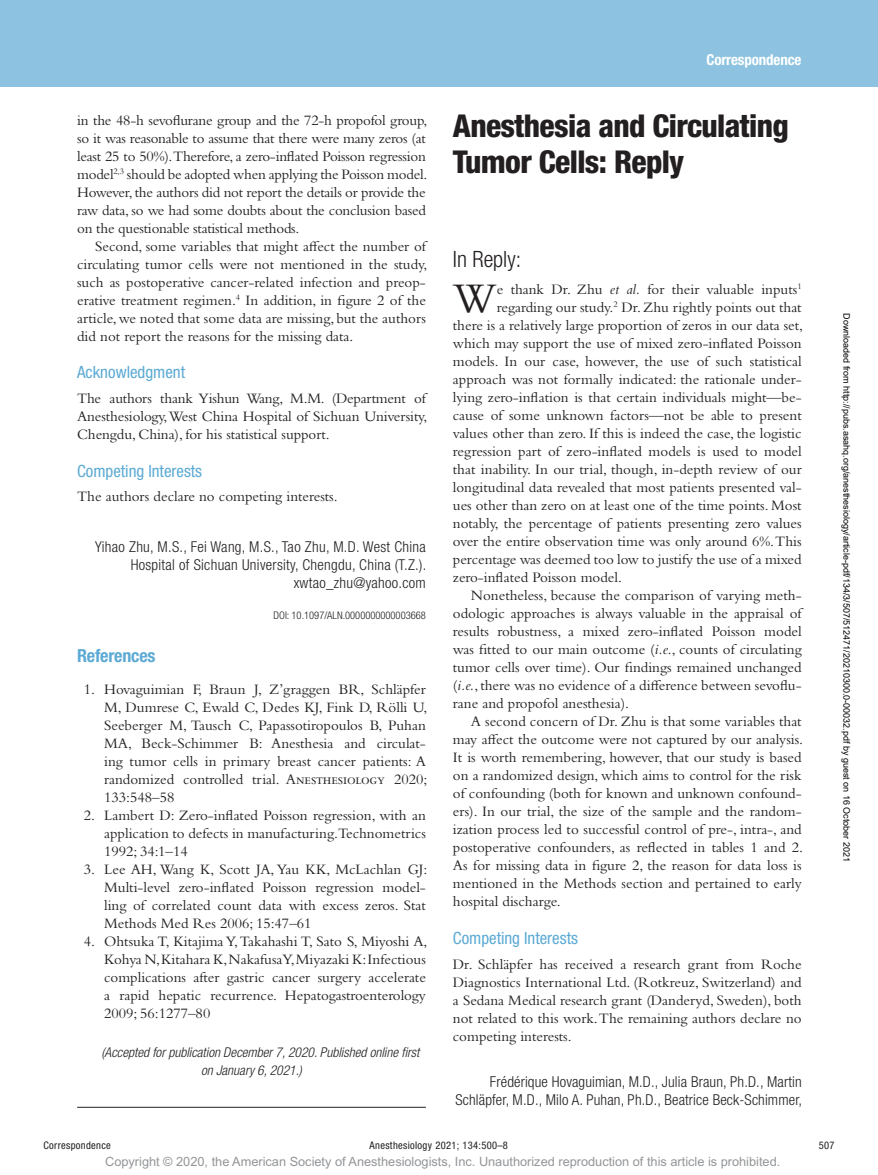
<style>
.page{position:relative;width:878px;height:1175px;background:#fff}
.page>*{position:absolute;margin:0;border:0;box-sizing:border-box;transform-origin:0 0}
.t1{font:43.95px "Bembo Std";color:#231f20}
.t2{font:800 condensed 31.5px/36px "Helvetica Neue LT Std";letter-spacing:-.02em;color:#231f20}
.t3{font:300 condensed 22.5px "Helvetica Neue LT Std";color:#231f20}
.t4{font:700 condensed 18px "Helvetica Neue LT Std";letter-spacing:-.01em;color:#5caad4}
.t5{font:condensed 16.8px "Helvetica Neue LT Std";color:#5caad4}
.t6{font:15px/18px "Bembo Std";color:#231f20;text-align:justify}
.t7{font:300 condensed 15px/18px "Helvetica Neue LT Std";letter-spacing:.01em;color:#231f20;text-align:right}
.t8{font:700 condensed 15px "Helvetica Neue LT Std";letter-spacing:-.01em;color:#fff}
.t9{font:italic 300 condensed 13.5px/18px "Helvetica Neue LT Std";color:#231f20}
.t10{font:12.75px "Arial MT Std";color:#939598}
.t11{font:condensed 10.5px "Helvetica Neue LT Std";letter-spacing:.03em;color:#231f20}
.t12{font:300 condensed 10.5px "Helvetica Neue LT Std";color:#231f20}
.t13{font:9px "Arial";color:#000}
.s1{font-style:italic}
</style>
<div class="page">
<div style="left:0;top:0;width:878px;height:86px;background:#8dc3e0"></div>
<hr style="left:77px;top:1106px;width:349px;height:1px;background:#231f20">
<p class="t6" style="left:77px;top:111px;width:352px">in the 48-h sevoflurane group and the 72-h propofol group, so it was reasonable to assume that there were many zeros (at least 25 to 50%).Therefore, a zero-inflated Poisson regression model<sup>2,3</sup> should be adopted when applying the Poisson model.<br>However, the authors did not report the details or provide the raw data, so we had some doubts about the conclusion based on the questionable statistical methods.</p>
<p class="t6" style="left:77px;top:237px;width:352px;text-indent:18px">Second, some variables that might affect the number of circulating tumor cells were not mentioned in the study, such as postoperative cancer-related infection and preop&shy;erative treatment regimen.<sup>4</sup> In addition, in figure 2 of the article, we noted that some data are missing, but the authors did not report the reasons for the missing data.</p>
<p class="t5" style="left:77px;top:363px;width:109px">Acknowledgment</p>
<p class="t6" style="left:77px;top:389px;width:352px">The authors thank Yishun Wang, M.M. (Department of Anesthesiology, West China Hospital of Sichuan University, Chengdu, China), for his statistical support.</p>
<p class="t5" style="left:77px;top:461px;width:126px">Competing Interests</p>
<p class="t6" style="left:77px;top:487px;width:262px">The authors declare no competing interests.</p>
<p class="t7" style="left:95px;top:538px;width:333px">Yihao Zhu, M.S., Fei Wang, M.S., Tao Zhu, M.D. West China<br>Hospital of Sichuan University, Chengdu, China (T.Z.). xwtao_zhu@yahoo.com</p>
<p class="t12" style="left:273px;top:609px;width:154px">DOI: 10.1097/ALN.0000000000003668</p>
<p class="t4" style="left:77px;top:645px;width:80px">References</p>
<p class="t6" style="left:104px;top:680px;width:325px;text-indent:-20px">1. Hovaguimian F, Braun J, Z’graggen BR, Schläpfer M, Dumrese C, Ewald C, Dedes KJ, Fink D, Rölli U, Seeberger M, Tausch C, Papassotiropoulos B, Puhan MA, Beck-Schimmer B: Anesthesia and circulat&shy;ing tumor cells in primary breast cancer patients: A randomized controlled trial. Anesthesiology 2020; 133:548–58</p>
<p class="t6" style="left:104px;top:806px;width:323px;text-indent:-20px">2. Lambert D: Zero-inflated Poisson regression, with an application to defects in manufacturing.Technometrics 1992; 34:1–14</p>
<p class="t6" style="left:104px;top:860px;width:325px;text-indent:-20px">3. Lee AH, Wang K, Scott JA, Yau KK, McLachlan GJ:<br>Multi-level zero-inflated Poisson regression model&shy;ling of correlated count data with excess zeros. Stat Methods Med Res 2006; 15:47–61</p>
<p class="t6" style="left:104px;top:932px;width:325px;text-indent:-20px">4. Ohtsuka T, Kitajima Y, Takahashi T, Sato S, Miyoshi A, Kohya N, Kitahara K, Nakafusa Y, Miyazaki K: Infectious complications after gastric cancer surgery accelerate a rapid hepatic recurrence. Hepatogastroenterology 2009; 56:1277–80</p>
<p class="t9" style="left:201px;top:1044px;width:220px;text-indent:-99px">(Accepted for publication December 7, 2020. Published online first on January 6, 2021.)</p>
<p class="t8" style="left:706px;top:51px;width:96px">Correspondence</p>
<h2 class="t2" style="left:453px;top:108px;width:337px">Anesthesia and Circulating<br>Tumor Cells: Reply</h2>
<h3 class="t3" style="left:453px;top:246px;width:70px">In Reply:</h3>
<h1 class="t1" style="left:453px;top:273px;width:45px">W</h1>
<p class="t6" style="left:497px;top:280px;width:306px">e thank Dr. Zhu <span class="s1">et al.</span> for their valuable inputs<sup>1</sup></p>
<p class="t6" style="left:497px;top:298px;width:306px">regarding our study.<sup>2</sup> Dr. Zhu rightly points out that</p>
<p class="t6" style="left:453px;top:316px;width:352px">there is a relatively large proportion of zeros in our data set,</p>
<p class="t6" style="left:453px;top:334px;width:350px">which may support the use of mixed zero-inflated Poisson</p>
<p class="t6" style="left:453px;top:352px;width:350px">models. In our case, however, the use of such statistical</p>
<p class="t6" style="left:453px;top:370px;width:350px">approach was not formally indicated: the rationale under-</p>
<p class="t6" style="left:453px;top:388px;width:350px">lying zero-inflation is that certain individuals might—be-</p>
<p class="t6" style="left:453px;top:406px;width:350px">cause of some unknown factors—not be able to present</p>
<p class="t6" style="left:453px;top:424px;width:350px">values other than zero. If this is indeed the case, the logistic</p>
<p class="t6" style="left:453px;top:442px;width:350px">regression part of zero-inflated models is used to model</p>
<p class="t6" style="left:453px;top:460px;width:350px">that inability. In our trial, though, in-depth review of our</p>
<p class="t6" style="left:453px;top:478px;width:350px">longitudinal data revealed that most patients presented val-</p>
<p class="t6" style="left:453px;top:496px;width:350px">ues other than zero on at least one of the time points. Most</p>
<p class="t6" style="left:453px;top:514px;width:350px">notably, the percentage of patients presenting zero values</p>
<p class="t6" style="left:453px;top:532px;width:350px">over the entire observation time was only around 6%. This</p>
<p class="t6" style="left:453px;top:550px;width:350px">percentage was deemed too low to justify the use of a mixed</p>
<p class="t6" style="left:453px;top:568px;width:170px">zero-inflated Poisson model.</p>
<p class="t6" style="left:471px;top:586px;width:332px">Nonetheless, because the comparison of varying meth-</p>
<p class="t6" style="left:453px;top:604px;width:350px">odologic approaches is always valuable in the appraisal of</p>
<p class="t6" style="left:453px;top:622px;width:350px">results robustness, a mixed zero-inflated Poisson model</p>
<p class="t6" style="left:453px;top:640px;width:350px">was fitted to our main outcome (<span class="s1">i.e.</span>, counts of circulating</p>
<p class="t6" style="left:453px;top:658px;width:350px">tumor cells over time). Our findings remained unchanged</p>
<p class="t6" style="left:453px;top:676px;width:350px">(<span class="s1">i.e.</span>, there was no evidence of a difference between sevoflu-</p>
<p class="t6" style="left:453px;top:694px;width:178px">rane and propofol anesthesia).</p>
<p class="t6" style="left:471px;top:712px;width:332px">A second concern of Dr. Zhu is that some variables that</p>
<p class="t6" style="left:453px;top:730px;width:352px">may affect the outcome were not captured by our analysis.</p>
<p class="t6" style="left:453px;top:748px;width:350px">It is worth remembering, however, that our study is based</p>
<p class="t6" style="left:453px;top:766px;width:350px">on a randomized design, which aims to control for the risk</p>
<p class="t6" style="left:453px;top:784px;width:350px">of confounding (both for known and unknown confound-</p>
<p class="t6" style="left:453px;top:802px;width:350px">ers). In our trial, the size of the sample and the random-</p>
<p class="t6" style="left:453px;top:820px;width:350px">ization process led to successful control of pre-, intra-, and</p>
<p class="t6" style="left:453px;top:838px;width:352px">postoperative confounders, as reflected in tables 1 and 2.</p>
<p class="t6" style="left:453px;top:856px;width:350px">As for missing data in figure 2, the reason for data loss is</p>
<p class="t6" style="left:453px;top:874px;width:350px">mentioned in the Methods section and pertained to early</p>
<p class="t6" style="left:453px;top:892px;width:109px">hospital discharge.</p>
<p class="t5" style="left:453px;top:928px;width:126px">Competing Interests</p>
<p class="t6" style="left:453px;top:954px;width:350px">Dr. Schläpfer has received a research grant from Roche Diagnostics International Ltd. (Rotkreuz, Switzerland) and a Sedana Medical research grant (Danderyd, Sweden), both not related to this work. The remaining authors declare no competing interests.</p>
<p class="t7" style="left:455px;top:1072px;width:348px">Frédérique Hovaguimian, M.D., Julia Braun, Ph.D., Martin<br>Schläpfer, M.D., Milo A. Puhan, Ph.D., Beatrice Beck-Schimmer,</p>
<p class="t13" style="left:850px;top:313px;width:550px;rotate:90deg">Downloaded from http://pubs.asahq.org/anesthesiology/article-pdf/134/3/507/512471/20210300.0-00032.pdf by guest on 16 October 2021</p>
<p class="t11" style="left:44px;top:1139px;width:201px">Correspondence A</p>
<p class="t11" style="left:375px;top:1139px;width:134px">nesthesiology 2021; 134:500–8</p>
<p class="t11" style="left:818px;top:1139px;width:17px">507</p>
<p class="t10" style="left:105px;top:1154px;width:676px">Copyright © 2020, the American Society of Anesthesiologists, Inc. Unauthorized reproduction of this article is prohibited.</p>
</div>
